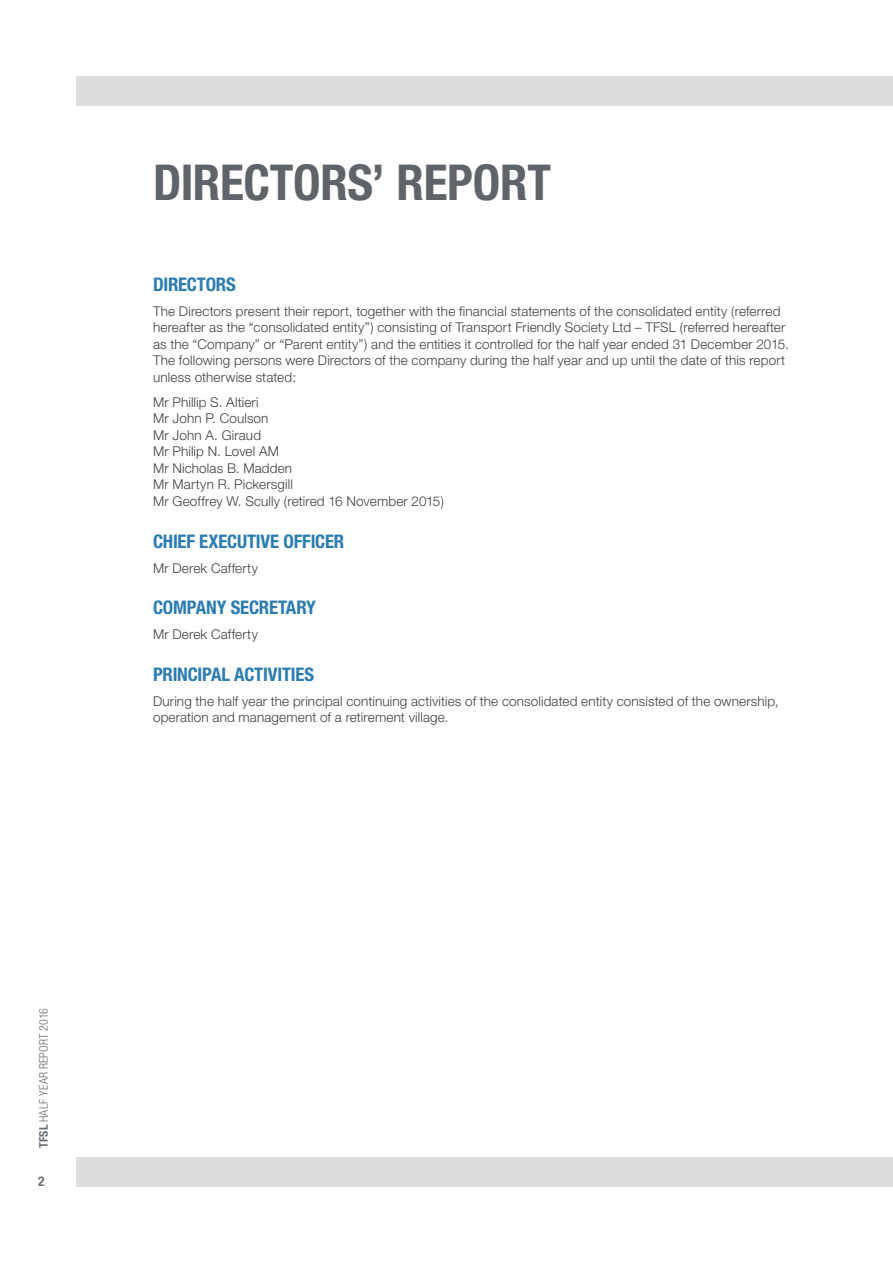
<style>
.page{position:relative;width:893px;height:1263px;background:#fff}
.page>*{position:absolute;margin:0;border:0;box-sizing:border-box;transform-origin:0 0}
.t1{font:700 condensed 49.5px "Helvetica Neue";letter-spacing:-.005em;color:#5f636a}
.t2{font:700 condensed 18.75px "Helvetica Neue";letter-spacing:-.01em;color:#2c7cb2}
.t3{font:300 13.5px/16.5px "Helvetica Neue";letter-spacing:.01em;color:#414042}
.t4{font:700 condensed 13.5px "Helvetica Neue";color:#6b6f75}
.t5{font:300 condensed 12px "Helvetica Neue";letter-spacing:.015em;color:#6b6f75}
.s1{font-weight:700}
</style>
<div class="page">
<div style="left:77px;top:1157px;width:816px;height:29px;background:#dcdddf"></div>
<div style="left:77px;top:77px;width:816px;height:29px;background:#dcdddf"></div>
<h1 class="t1" style="left:153px;top:152px;width:400px">DI RECTORS’ REPORT</h1>
<h2 class="t2" style="left:153px;top:273px;width:26px">DIRECTOR</h2>
<h2 class="t2" style="left:226px;top:273px;width:11px">S</h2>
<p class="t3" style="left:153px;top:303px;width:637px">The Directors present their report, together with the financial statements of the consolidated entity (referred hereafter as the “consolidated entity”) consisting of Transport Friendly Society Ltd – TFSL (referred hereafter as the “Company” or “Parent entity”) and the entities it controlled for the half year ended 31 December 2015.<br>The following persons were Directors of the company during the half year and up until the date of this report unless otherwise stated:</p>
<p class="t3" style="left:153px;top:394px;width:292px">Mr Phillip S. Altieri<br>Mr John P. Coulson<br>Mr John A. Giraud<br>Mr Philip N. Lovel AM<br>Mr Nicholas B. Madden<br>Mr Martyn R. Pickersgill<br>Mr Geoffrey W. Scully (retired 16 November 2015)</p>
<h2 class="t2" style="left:153px;top:529px;width:76px">CHIEF EXECUT</h2>
<h2 class="t2" style="left:256px;top:529px;width:70px">IVE OFFICER</h2>
<p class="t3" style="left:153px;top:559px;width:106px">Mr Derek Cafferty</p>
<h2 class="t2" style="left:153px;top:596px;width:12px">COMPANY</h2>
<h2 class="t2" style="left:231px;top:596px;width:20px">SECRETARY</h2>
<p class="t3" style="left:153px;top:626px;width:106px">Mr Derek Cafferty</p>
<h2 class="t2" style="left:153px;top:662px;width:163px">PRINCIPAL ACTIVITIES</h2>
<p class="t3" style="left:153px;top:692px;width:627px">During the half year the principal continuing activities of the consolidated entity consisted of the ownership, operation and management of a retirement village.</p>
<p class="t5" style="left:37px;top:1148px;width:142px;rotate:-90deg"><span class="s1">TFSL</span> Half Year Report 2016</p>
<p class="t4" style="left:38px;top:1173px;width:8px">2</p>
</div>
